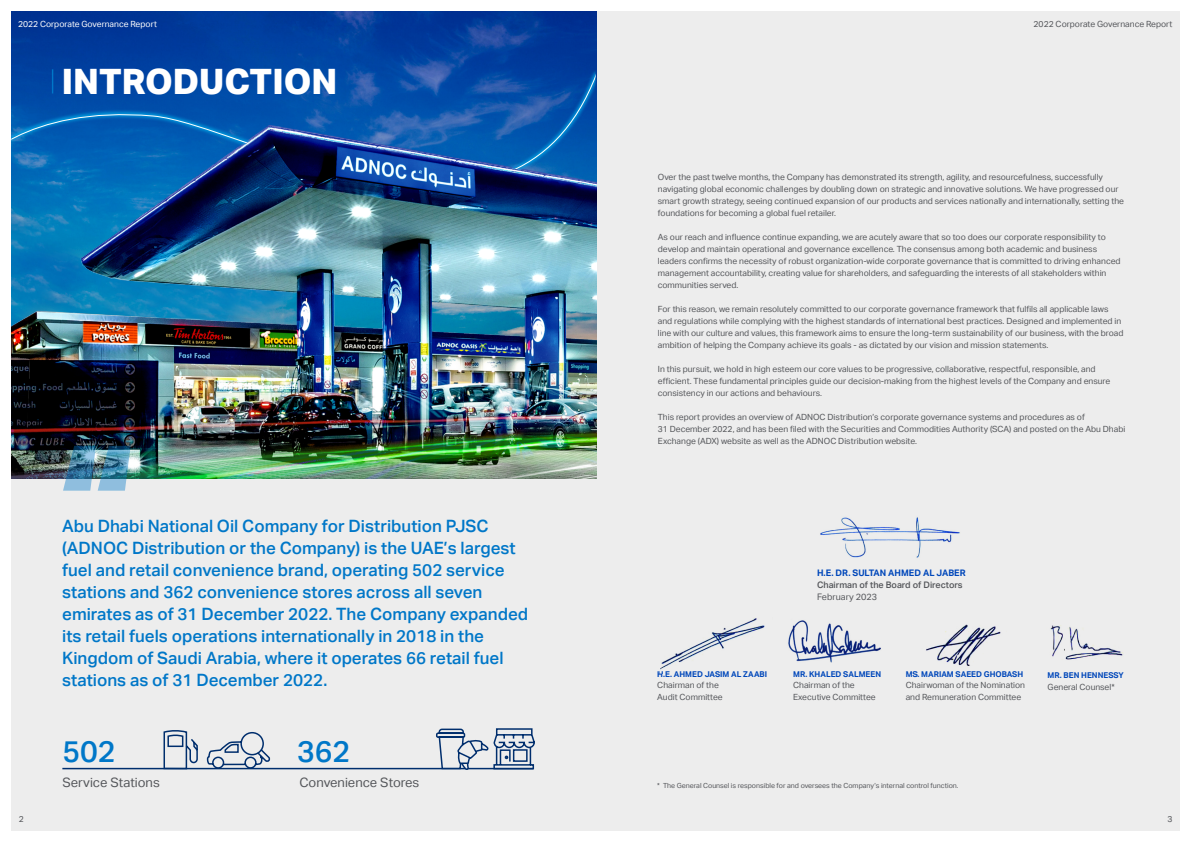
<style>
.page{position:relative;width:1191px;height:842px;background:#fff}
.page>*{position:absolute;margin:0;border:0;box-sizing:border-box;transform-origin:0 0}
.Page_title{font:800 35px "ADNOC Sans";color:#fff}
.Body_textno{font:500 30px "ADNOC Sans";color:#0077c8}
.t1{font:500 17px/22px "ADNOC Sans";color:#0077c8}
.Body_textno-2{font:13px "ADNOC Sans";color:#54565a}
.Body_Text{font:500 9px "ADNOC Sans";color:#54565a}
.Body_Text-2{font:700 9px "ADNOC Sans";color:#0047ba}
.Body_Text-3{font:9px "ADNOC Sans";color:#54565a}
.Body_Text-4{font:8.5px/12px "ADNOC Sans";color:#54565a}
.Body_textno-3{font:8.5px/11.5px "ADNOC Sans";color:#54565a}
.Body_textno-4{font:8.5px "ADNOC Sans";color:#fff}
.Body_textno-5{font:700 8px "ADNOC Sans";color:#0047ba}
.Notes{font:7px "ADNOC Sans";color:#54565a}
</style>
<div class="page">
<div style="left:11px;top:11px;width:1168px;height:820px;background:#ededed"></div>
<img style="left:11px;top:11px;width:585px;height:468px">
<img style="left:63px;top:446px;width:68px;height:45px">
<svg style="left:163px;top:730px;width:36px;height:40px"></svg>
<svg style="left:206px;top:732px;width:66px;height:36px"></svg>
<hr style="left:62px;top:768px;width:471px;height:1px;background:#002e6d">
<svg style="left:435px;top:728px;width:100px;height:42px"></svg>
<svg style="left:11px;top:69px;width:585px;height:3px;background:#0445a2"></svg>
<img style="left:11px;top:72px;width:585px;height:221px">
<img style="left:1050px;top:625px;width:73px;height:35px">
<img style="left:926px;top:624px;width:75px;height:42px">
<img style="left:820px;top:517px;width:140px;height:41px">
<img style="left:788px;top:620px;width:93px;height:43px">
<img style="left:660px;top:617px;width:104px;height:53px">
<p class="Body_textno-4" style="left:18px;top:19px;width:140px">2022 Corporate Governance Report</p>
<p class="Body_textno-3" style="left:1033px;top:18px;width:140px">2022 Corporate Governance Report</p>
<p class="Page_title" style="left:62px;top:61px;width:277px">INTRODUCTION</p>
<p class="t1" style="left:62px;top:515px;width:467px">Abu Dhabi National Oil Company for Distribution PJSC (ADNOC Distribution or the Company) is the UAE’s largest fuel and retail convenience brand, operating 502 service stations and 362 convenience stores across all seven emirates as of 31 December 2022. The Company expanded its retail fuels operations internationally in 2018 in the Kingdom of Saudi Arabia, where it operates 66 retail fuel stations as of 31 December 2022.</p>
<p class="Body_textno" style="left:62px;top:734px;width:55px">502</p>
<p class="Body_textno" style="left:297px;top:734px;width:55px">362</p>
<p class="Body_textno-2" style="left:62px;top:774px;width:99px">Service Stations</p>
<p class="Body_textno-2" style="left:299px;top:775px;width:122px">Convenience Stores</p>
<p class="Body_Text-4" style="left:658px;top:171px;width:468px">Over the past twelve months, the Company has demonstrated its strength, agility, and resourcefulness, successfully navigating global economic challenges by doubling down on strategic and innovative solutions. We have progressed our smart growth strategy, seeing continued expansion of our products and services nationally and internationally, setting the foundations for becoming a global fuel retailer.</p>
<p class="Body_Text-4" style="left:658px;top:231px;width:464px">As our reach and influence continue expanding, we are acutely aware that so too does our corporate responsibility to develop and maintain operational and governance excellence. The consensus among both academic and business leaders confirms the necessity of robust organization-wide corporate governance that is committed to driving enhanced management accountability, creating value for shareholders, and safeguarding the interests of all stakeholders within communities served.</p>
<p class="Body_Text-4" style="left:658px;top:303px;width:467px">For this reason, we remain resolutely committed to our corporate governance framework that fulfils all applicable laws and regulations while complying with the highest standards of international best practices. Designed and implemented in line with our culture and values, this framework aims to ensure the long-term sustainability of our business, with the broad ambition of helping the Company achieve its goals - as dictated by our vision and mission statements.</p>
<p class="Body_Text-4" style="left:658px;top:363px;width:454px">In this pursuit, we hold in high esteem our core values to be progressive, collaborative, respectful, responsible, and efficient. These fundamental principles guide our decision-making from the highest levels of the Company and ensure consistency in our actions and behaviours.</p>
<p class="Body_Text-4" style="left:658px;top:411px;width:469px">This report provides an overview of ADNOC Distribution’s corporate governance systems and procedures as of<br>31 December 2022, and has been filed with the Securities and Commodities Authority (SCA) and posted on the Abu Dhabi<br>Exchange (ADX) website as well as the ADNOC Distribution website.</p>
<p class="Body_Text-2" style="left:817px;top:568px;width:150px">H.E. DR. SULTAN AHMED AL JABER</p>
<p class="Body_Text" style="left:817px;top:580px;width:147px">Chairman of the Board of Directors</p>
<p class="Body_Text-3" style="left:817px;top:592px;width:62px">February 2023</p>
<p class="Body_textno-5" style="left:657px;top:669px;width:111px">H.E. AHMED JASIM AL ZAABI</p>
<p class="Body_textno-3" style="left:657px;top:679px;width:67px">Chairman of the<br>Audit Committee</p>
<p class="Body_textno-5" style="left:793px;top:669px;width:89px">MR. KHALED SALMEEN</p>
<p class="Body_textno-3" style="left:793px;top:679px;width:84px">Chairman of the<br>Executive Committee</p>
<p class="Body_textno-5" style="left:905px;top:669px;width:119px">MS. MARIAM SAEED GHOBASH</p>
<p class="Body_textno-3" style="left:905px;top:679px;width:121px">Chairwoman of the Nomination and Remuneration Committee</p>
<p class="Body_textno-5" style="left:1047px;top:671px;width:78px">MR. BEN HENNESSY</p>
<p class="Body_textno-3" style="left:1047px;top:681px;width:69px">General Counsel*</p>
<p class="Notes" style="left:657px;top:781px;width:303px">* The General Counsel is responsible for and oversees the Company’s internal control function.</p>
<p class="Body_textno-3" style="left:19px;top:813px;width:7px">2</p>
<p class="Body_textno-3" style="left:1167px;top:813px;width:7px">3</p>
</div>
